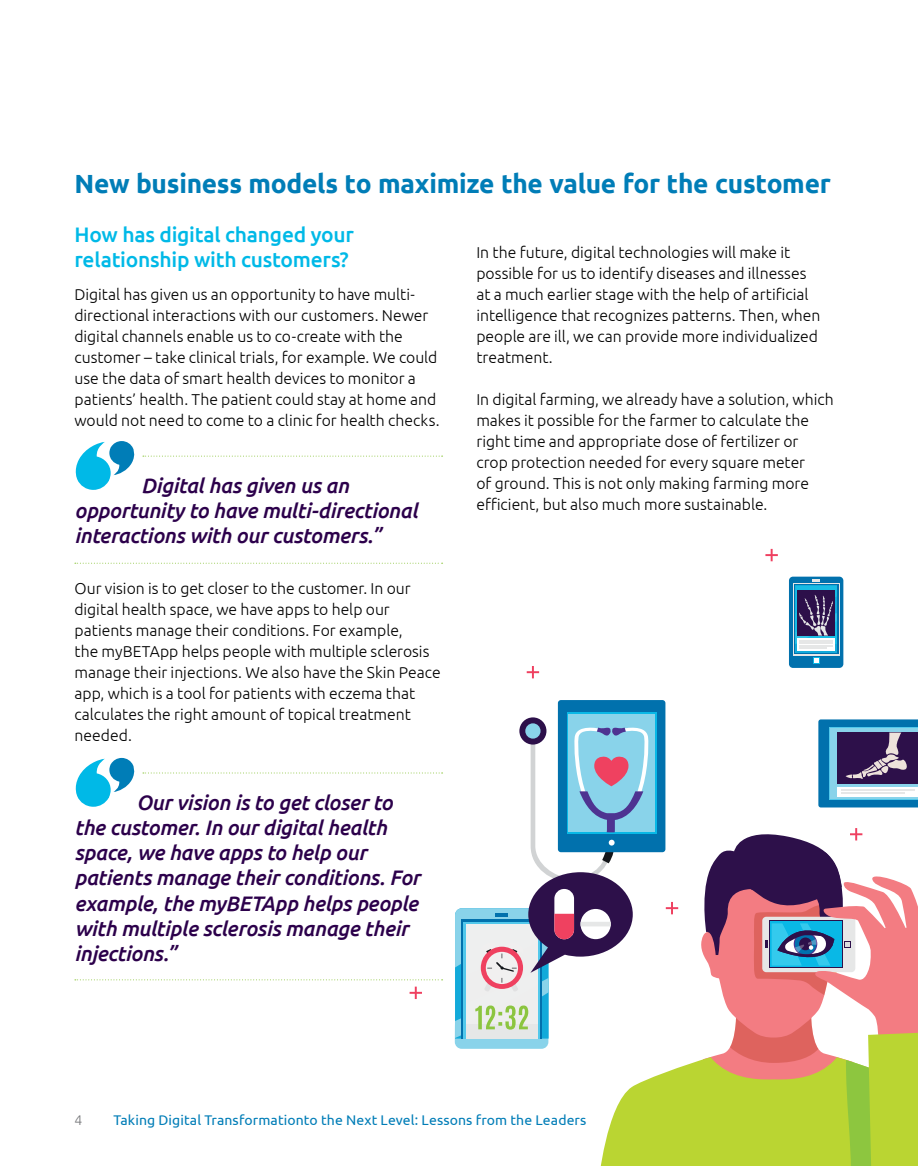
<style>
.page{position:relative;width:918px;height:1166px;background:#fff}
.page>*{position:absolute;margin:0;border:0;box-sizing:border-box;transform-origin:0 0}
.t1{font:700 26.25px "Ubuntu";letter-spacing:-.01em;color:#007db7}
.t2{font:italic 500 21px/25.2px "Ubuntu";letter-spacing:-.015em;color:#2c004b}
.t3{font:500 21px/25.2px "Ubuntu";letter-spacing:-.01em;color:#00b9e7}
.t4{font:300 15.75px/21px "Ubuntu";color:#000}
.t5{font:14px "Ubuntu";letter-spacing:.005em;color:#007db7}
.t6{font:300 14px "Ubuntu";color:#77787b}
</style>
<div class="page">
<svg style="left:143px;top:455px;width:299px;height:1px"></svg>
<svg style="left:75px;top:563px;width:367px;height:1px"></svg>
<svg style="left:75px;top:441px;width:60px;height:49px"></svg>
<svg style="left:143px;top:772px;width:299px;height:1px"></svg>
<svg style="left:75px;top:979px;width:367px;height:1px"></svg>
<svg style="left:75px;top:758px;width:60px;height:48px"></svg>
<div style="left:788px;top:576px;width:55px;height:92px;background:#0171ad;border-radius:4px"></div>
<svg style="left:793px;top:583px;width:46px;height:72px"></svg>
<svg style="left:793px;top:584px;width:45px;height:70px"></svg>
<div style="left:795px;top:586px;width:41px;height:67px;background:linear-gradient(to right,#fff,#fff)"></div>
<svg style="left:813px;top:657px;width:6px;height:6px"></svg>
<svg style="left:795px;top:579px;width:41px;height:64px;background:#405483"></svg>
<svg style="left:797px;top:638px;width:37px;height:12px"></svg>
<hr style="left:799px;top:640px;width:33px;height:1px;background:#e6e7e7">
<hr style="left:799px;top:642px;width:33px;height:2px;background:#e6e7e7">
<hr style="left:799px;top:645px;width:33px;height:1px;background:#e6e7e7">
<hr style="left:799px;top:647px;width:27px;height:2px;background:#e6e7e7">
<svg style="left:519px;top:717px;width:27px;height:27px"></svg>
<div style="left:557px;top:700px;width:108px;height:152px;background:#0171ad;border-radius:3px"></div>
<div style="left:568px;top:714px;width:86px;height:118px;background:#89d3ea"></div>
<svg style="left:526px;top:666px;width:13px;height:12px"></svg>
<svg style="left:765px;top:549px;width:12px;height:12px"></svg>
<svg style="left:454px;top:719px;width:463px;height:447px"></svg>
<svg style="left:409px;top:986px;width:13px;height:13px"></svg>
<h1 class="t1" style="left:74px;top:167px;width:757px">New business models to maximize the value for the customer</h1>
<h2 class="t3" style="left:74px;top:221px;width:281px">How has digital changed your relationship with customers?</h2>
<p class="t4" style="left:74px;top:283px;width:366px">Digital has given us an opportunity to have multi&shy;directional interactions with our customers. Newer digital channels enable us to co-create with the customer – take clinical trials, for example. We could use the data of smart health devices to monitor a patients’ health. The patient could stay at home and would not need to come to a clinic for health checks.</p>
<p class="t4" style="left:476px;top:241px;width:345px">In the future, digital technologies will make it possible for us to identify diseases and illnesses at a much earlier stage with the help of artificial intelligence that recognizes patterns. Then, when people are ill, we can provide more individualized treatment.</p>
<p class="t4" style="left:476px;top:388px;width:359px">In digital farming, we already have a solution, which makes it possible for the farmer to calculate the right time and appropriate dose of fertilizer or crop protection needed for every square meter<br>of ground. This is not only making farming more efficient, but also much more sustainable.</p>
<h2 class="t2" style="left:74px;top:472px;width:344px;text-indent:67px">Digital has given us an opportunity to have multi-directional interactions with our customers.”</h2>
<p class="t4" style="left:74px;top:577px;width:367px">Our vision is to get closer to the customer. In our digital health space, we have apps to help our patients manage their conditions. For example,<br>the myBETApp helps people with multiple sclerosis manage their injections. We also have the Skin Peace app, which is a tool for patients with eczema that calculates the right amount of topical treatment needed.</p>
<h2 class="t2" style="left:74px;top:789px;width:347px;text-indent:62px">Our vision is to get closer to the customer. In our digital health space, we have apps to help our patients manage their conditions. For example, the myBETApp helps people with multiple sclerosis manage their injections.”</h2>
<p class="t6" style="left:74px;top:1111px;width:9px">4</p>
<p class="t5" style="left:113px;top:1111px;width:474px">Taking Digital Transformationto the Next Level: Lessons from the Leaders</p>
</div>
